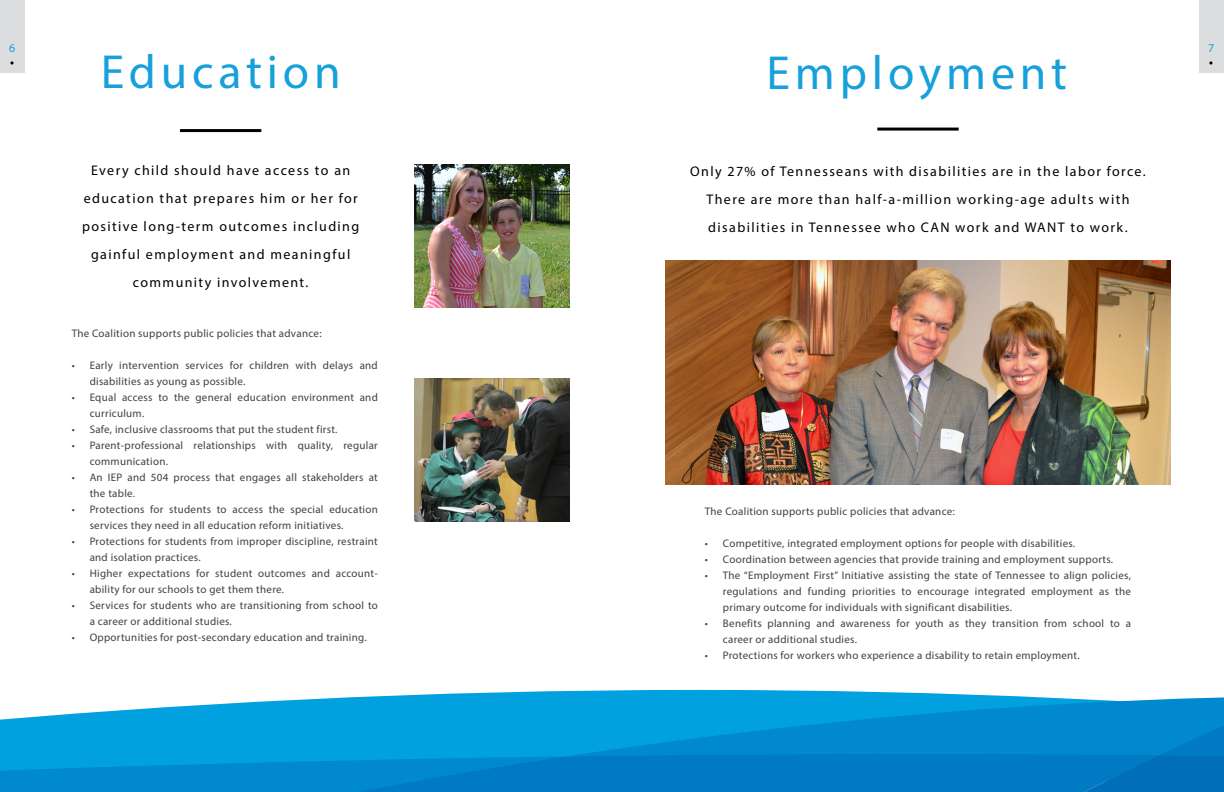
<style>
.page{position:relative;width:1224px;height:792px;background:#fff}
.page>*{position:absolute;margin:0;border:0;box-sizing:border-box;transform-origin:0 0}
.t1{font:48px "Myriad Pro";letter-spacing:.1em;color:#17a0db}
.t2{font:14px/28px "Myriad Pro";letter-spacing:.1em;color:#000;text-align:center}
.t3{font:12px "Myriad Pro";color:#17a0db}
.t4{font:11px/16px "Myriad Pro";letter-spacing:.025em;color:#414042}
</style>
<div class="page">
<img style="left:414px;top:378px;width:155px;height:143px">
<img style="left:414px;top:164px;width:155px;height:143px">
<hr style="left:180px;top:129px;width:81px;height:3px;background:#000">
<hr style="left:877px;top:128px;width:82px;height:3px;background:#000">
<img style="left:665px;top:260px;width:506px;height:224px">
<svg style="left:387px;top:690px;width:621px;height:6px;fill:#00a1de"></svg>
<svg style="left:0;top:696px;width:1224px;height:96px;background:#0993d3"></svg>
<div style="left:0;top:0;width:24px;height:73px;background:#dcddde"></div>
<svg style="left:10px;top:61px;width:4px;height:4px"></svg>
<div style="left:1200px;top:0;width:24px;height:73px;background:#dcddde"></div>
<svg style="left:1209px;top:61px;width:4px;height:4px"></svg>
<p class="t3" style="left:9px;top:41px;width:8px">6</p>
<p class="t3" style="left:1208px;top:41px;width:8px">7</p>
<h1 class="t1" style="left:101px;top:42px;width:241px">Education</h1>
<h1 class="t1" style="left:767px;top:43px;width:302px">Employment</h1>
<p class="t2" style="left:82px;top:156px;width:279px">Every child should have access to an education that prepares him or her for positive long-term outcomes including gainful employment and meaningful community involvement.</p>
<p class="t4" style="left:72px;top:325px;width:251px">The Coalition supports public policies that advance:</p>
<p class="t4" style="left:90px;top:357px;width:290px;text-indent:-18px">• Early intervention services for children with delays and disabilities as young as possible.</p>
<p class="t4" style="left:90px;top:389px;width:290px;text-indent:-18px">• Equal access to the general education environment and curriculum.</p>
<p class="t4" style="left:72px;top:421px;width:267px">• Safe, inclusive classrooms that put the student first.</p>
<p class="t4" style="left:90px;top:437px;width:290px;text-indent:-18px">• Parent-professional relationships with quality, regular communication.</p>
<p class="t4" style="left:90px;top:469px;width:290px;text-indent:-18px">• An IEP and 504 process that engages all stakeholders at the table.</p>
<p class="t4" style="left:90px;top:501px;width:290px;text-indent:-18px">• Protections for students to access the special education services they need in all education reform initiatives.</p>
<p class="t4" style="left:90px;top:534px;width:290px;text-indent:-18px">• Protections for students from improper discipline, restraint and isolation practices.</p>
<p class="t4" style="left:90px;top:566px;width:290px;text-indent:-18px">• Higher expectations for student outcomes and account&shy;ability for our schools to get them there.</p>
<p class="t4" style="left:90px;top:598px;width:290px;text-indent:-18px">• Services for students who are transitioning from school to a career or additional studies.</p>
<p class="t4" style="left:72px;top:630px;width:297px">• Opportunities for post-secondary education and training.</p>
<p class="t2" style="left:690px;top:157px;width:457px">Only 27% of Tennesseans with disabilities are in the labor force.<br>There are more than half-a-million working-age adults with disabilities in Tennessee who CAN work and WANT to work.</p>
<p class="t4" style="left:705px;top:503px;width:251px">The Coalition supports public policies that advance:</p>
<p class="t4" style="left:705px;top:535px;width:372px">• Competitive, integrated employment options for people with disabilities.</p>
<p class="t4" style="left:705px;top:551px;width:410px">• Coordination between agencies that provide training and employment supports.</p>
<p class="t4" style="left:723px;top:567px;width:410px;text-align:justify;text-indent:-18px">• The “Employment First” Initiative assisting the state of Tennessee to align policies, regulations and funding priorities to encourage integrated employment as the primary outcome for individuals with significant disabilities.</p>
<p class="t4" style="left:723px;top:615px;width:410px;text-indent:-18px">• Benefits planning and awareness for youth as they transition from school to a career or additional studies.</p>
<p class="t4" style="left:705px;top:647px;width:376px">• Protections for workers who experience a disability to retain employment.</p>
</div>
